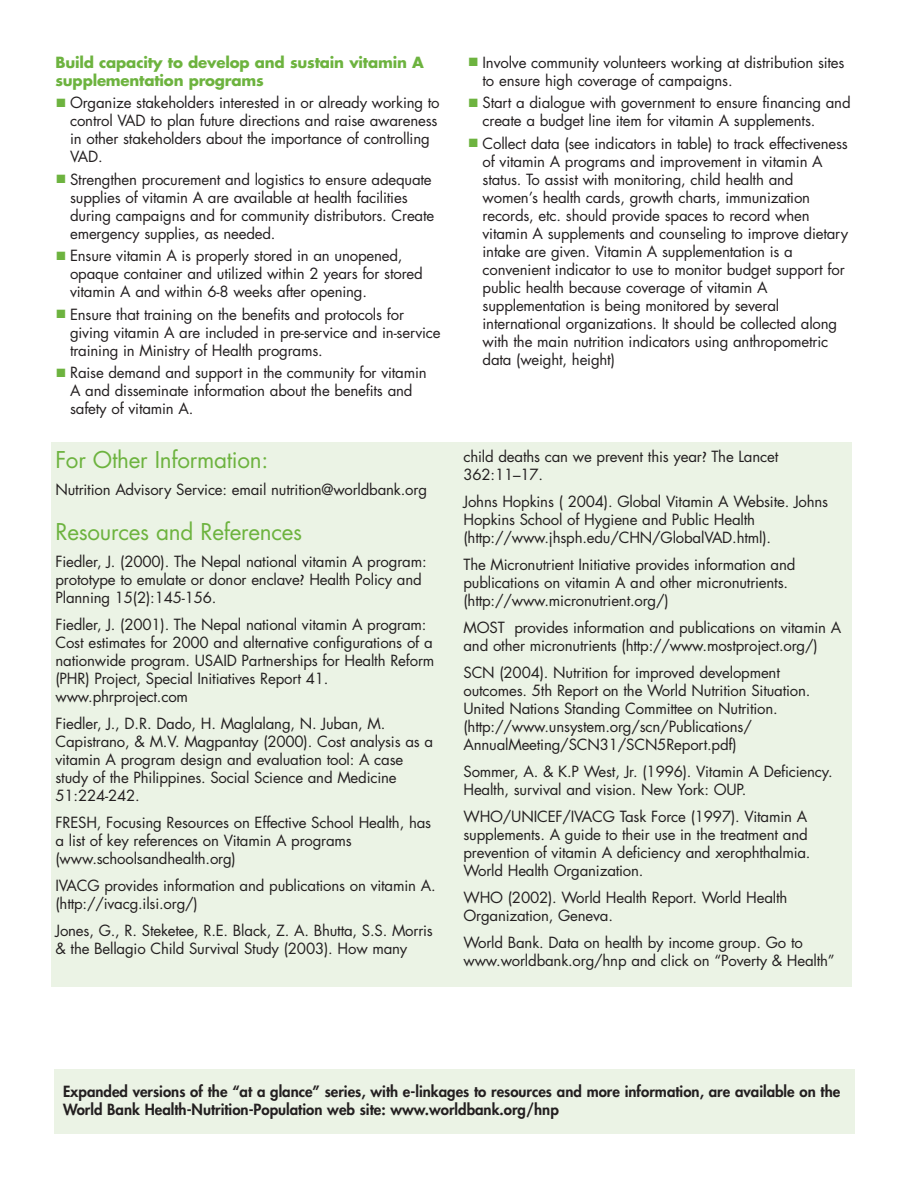
<style>
.page{position:relative;width:918px;height:1188px;background:#fff}
.page>*{position:absolute;margin:0;border:0;box-sizing:border-box;transform-origin:0 0}
.t1{font:22.5px "Futura";letter-spacing:-.01em;color:#6db33f}
.t2{font:15px/18px "Futura";letter-spacing:-.01em;color:#231f20}
.t3{font:800 15px/18px "Futura";color:#231f20}
.t4{font:700 15px/18px "Futura";letter-spacing:-.015em;color:#6db33f}
.s1{color:#6db33f}
.s2{font-family:"Gill Sans"}
</style>
<div class="page">
<div style="left:51px;top:442px;width:801px;height:545px;background:#ebf3e5"></div>
<div style="left:54px;top:1069px;width:801px;height:65px;background:#ebf3e5"></div>
<p class="t4" style="left:56px;top:55px;width:370px">Build capacity to develop and sustain vitamin A supplementation programs</p>
<p class="t2" style="left:70px;top:95px;width:371px;text-indent:-14px"><span class="s1">■</span> Organize stakeholders interested in or already working to control VAD to plan future directions and raise awareness in other stakeholders about the importance of controlling VAD.</p>
<p class="t2" style="left:70px;top:172px;width:366px;text-indent:-14px"><span class="s1">■</span> Strengthen procurement and logistics to ensure adequate supplies of vitamin A are available at health facilities during campaigns and for community distributors. Create emergency supplies, as needed.</p>
<p class="t2" style="left:70px;top:248px;width:354px;text-indent:-14px"><span class="s1">■</span> Ensure vitamin A is properly stored in an unopened, opaque container and utilized within 2 years for stored vitamin A and within 6-8 weeks after opening.</p>
<p class="t2" style="left:70px;top:307px;width:372px;text-indent:-14px"><span class="s1">■</span> Ensure that training on the benefits and protocols for giving vitamin A are included in pre-service and in-service training in Ministry of Health programs.</p>
<p class="t2" style="left:70px;top:365px;width:358px;text-indent:-14px"><span class="s1">■</span> Raise demand and support in the community for vitamin<br>A and disseminate information about the benefits and safety of vitamin A.</p>
<h1 class="t1" style="left:56px;top:449px;width:215px">For Other Information:</h1>
<p class="t2" style="left:56px;top:482px;width:373px">Nutrition Advisory Service: email nutrition@worldbank.org</p>
<h1 class="t1" style="left:56px;top:521px;width:248px">Resources and References</h1>
<p class="t2" style="left:55px;top:554px;width:373px">Fiedler, J. (2000). The Nepal national vitamin A program: prototype to emulate or donor enclave<span class="s2">?</span> Health Policy and<br>Planning 15(2):145-156.</p>
<p class="t2" style="left:55px;top:617px;width:381px">Fiedler, J. (2001). The Nepal national vitamin A program:<br>Cost estimates for 2000 and alternative configurations of a nationwide program. USAID Partnerships for Health Reform (PHR) Project, Special Initiatives Report 41. www.phrproject.com</p>
<p class="t2" style="left:55px;top:716px;width:379px">Fiedler, J., D.R. Dado, H. Maglalang, N. Juban, M.<br>Capistrano, &amp; M.V. Magpantay (2000). Cost analysis as a vitamin A program design and evaluation tool: A case study of the Philippines. Social Science and Medicine 51:224-242.</p>
<p class="t2" style="left:55px;top:815px;width:377px">FRESH, Focusing Resources on Effective School Health, has a list of key references on Vitamin A programs (www.schoolsandhealth.org)</p>
<p class="t2" style="left:55px;top:878px;width:382px">IVACG provides information and publications on vitamin A. (http://ivacg.ilsi.org/)</p>
<p class="t2" style="left:55px;top:923px;width:379px">Jones, G., R. Steketee, R.E. Black, Z. A. Bhutta, S.S. Morris &amp; the Bellagio Child Survival Study (2003). How many</p>
<p class="t2" style="left:483px;top:55px;width:364px;text-indent:-14px"><span class="s1">■</span> Involve community volunteers working at distribution sites to ensure high coverage of campaigns.</p>
<p class="t2" style="left:483px;top:95px;width:370px;text-indent:-14px"><span class="s1">■</span> Start a dialogue with government to ensure financing and create a budget line item for vitamin A supplements.</p>
<p class="t2" style="left:483px;top:136px;width:367px;text-indent:-14px"><span class="s1">■</span> Collect data (see indicators in table) to track effectiveness of vitamin A programs and improvement in vitamin A status. To assist with monitoring, child health and women’s health cards, growth charts, immunization records, etc. should provide spaces to record when vitamin A supplements and counseling to improve dietary intake are given. Vitamin A supplementation is a convenient indicator to use to monitor budget support for public health because coverage of vitamin A supplementation is being monitored by several international organizations. It should be collected along with the main nutrition indicators using anthropometric data (weight, height)</p>
<p class="t2" style="left:463px;top:448px;width:316px">child deaths can we prevent this year<span class="s2">?</span> The Lancet<br>362:11–17.</p>
<p class="t2" style="left:464px;top:493px;width:366px">Johns Hopkins ( 2004). Global Vitamin A Website. Johns<br>Hopkins School of Hygiene and Public Health (http://www.jhsph.edu/CHN/GlobalVAD.html).</p>
<p class="t2" style="left:464px;top:556px;width:334px">The Micronutrient Initiative provides information and publications on vitamin A and other micronutrients. (http://www.micronutrient.org/)</p>
<p class="t2" style="left:464px;top:619px;width:379px">MOST provides information and publications on vitamin A and other micronutrients (http://www.mostproject.org/)</p>
<p class="t2" style="left:464px;top:664px;width:348px">SCN (2004). Nutrition for improved development outcomes. 5th Report on the World Nutrition Situation.<br>United Nations Standing Committee on Nutrition. (http://www.unsystem.org/scn/Publications/ AnnualMeeting/SCN31/SCN5Report.pdf)</p>
<p class="t2" style="left:464px;top:763px;width:371px">Sommer, A. &amp; K.P West, Jr. (1996). Vitamin A Deficiency.<br>Health, survival and vision. New York: OUP.</p>
<p class="t2" style="left:464px;top:808px;width:349px">WHO/UNICEF/IVACG Task Force (1997). Vitamin A supplements. A guide to their use in the treatment and prevention of vitamin A deficiency and xerophthalmia.<br>World Health Organization.</p>
<p class="t2" style="left:464px;top:889px;width:325px">WHO (2002). World Health Report. World Health<br>Organization, Geneva.</p>
<p class="t2" style="left:464px;top:934px;width:373px">World Bank. Data on health by income group. Go to www.worldbank.org/hnp and click on “Poverty &amp; Health”</p>
<p class="t3" style="left:63px;top:1084px;width:779px">Expanded versions of the “at a glance” series, with e-linkages to resources and more information, are available on the<br>World Bank Health-Nutrition-Population web site: www.worldbank.org/hnp</p>
</div>
